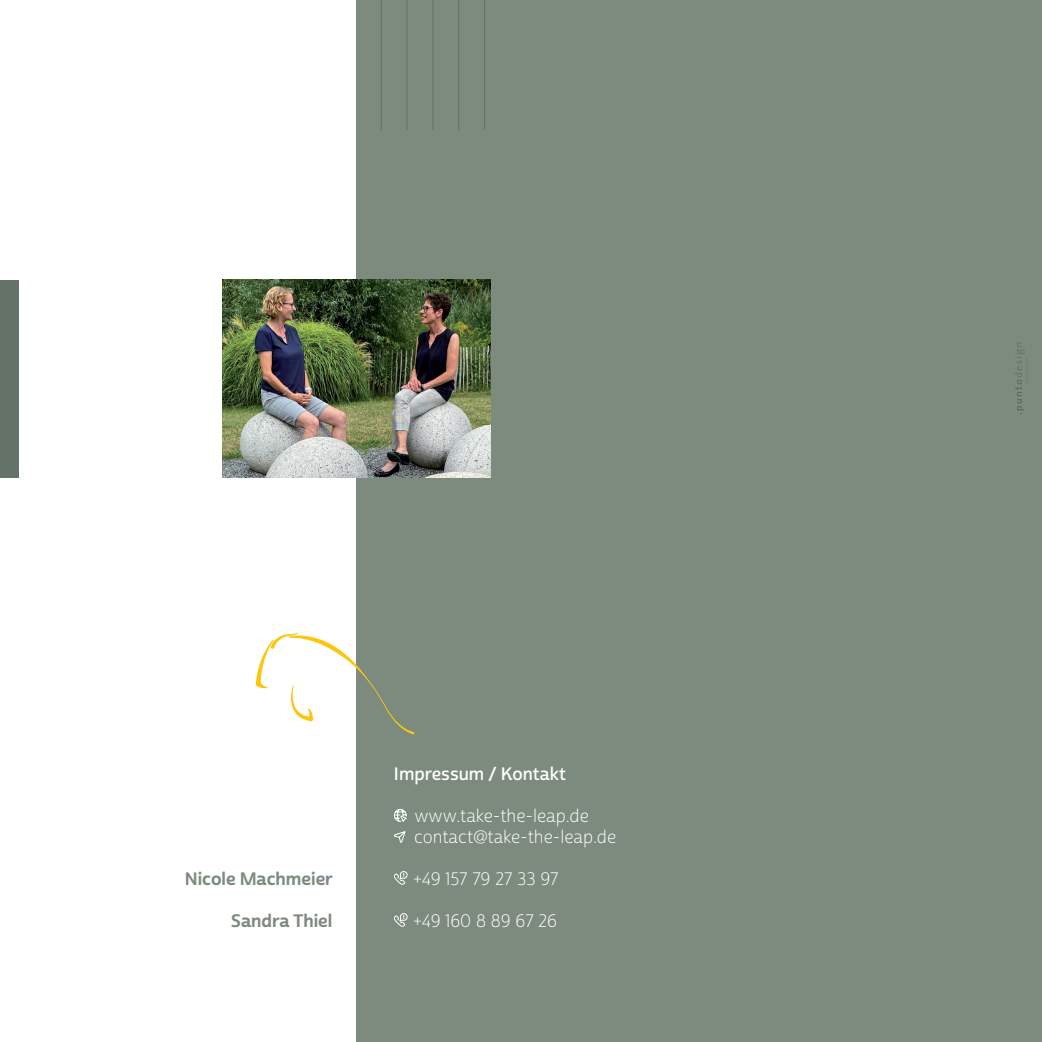
<style>
.page{position:relative;width:1042px;height:1042px;background:#fff}
.page>*{position:absolute;margin:0;border:0;box-sizing:border-box;transform-origin:0 0}
.t1{font:17.5px/21px "Cabrito Sans Nor Lig";color:#fff}
.t2{font:17.5px "Cabrito Sans Nor Bol";color:#7d8b7e}
.t3{font:17.5px "Cabrito Sans Nor Dem";color:#fff}
</style>
<div class="page">
<div style="left:356px;top:0;width:686px;height:1042px;background:#7d8b7e"></div>
<svg style="left:394px;top:809px;width:13px;height:34px"></svg>
<svg style="left:394px;top:871px;width:14px;height:13px"></svg>
<svg style="left:394px;top:913px;width:14px;height:13px"></svg>
<img style="left:223px;top:280px;width:267px;height:197px">
<svg style="left:256px;top:632px;width:159px;height:102px"></svg>
<div style="left:0;top:280px;width:18px;height:197px;background:#657267"></div>
<hr style="left:381px;top:0;width:1px;height:130px;background:#657267">
<hr style="left:407px;top:0;width:1px;height:130px;background:#657267">
<hr style="left:432px;top:0;width:1px;height:130px;background:#657267">
<hr style="left:458px;top:0;width:1px;height:130px;background:#657267">
<hr style="left:484px;top:0;width:1px;height:130px;background:#657267">
<svg style="left:1015px;top:343px;width:13px;height:71px"></svg>
<p class="t2" style="left:185px;top:867px;width:149px">Nicole Machmeier</p>
<p class="t2" style="left:231px;top:909px;width:103px">Sandra Thiel</p>
<p class="t3" style="left:394px;top:763px;width:173px">Impressum / Kontakt</p>
<p class="t1" style="left:414px;top:805px;width:204px">www.take-the-leap.de contact@take-the-leap.de</p>
<p class="t1" style="left:413px;top:868px;width:147px">+49 157 79 27 33 97</p>
<p class="t1" style="left:413px;top:910px;width:145px">+49 160 8 89 67 26</p>
</div>
